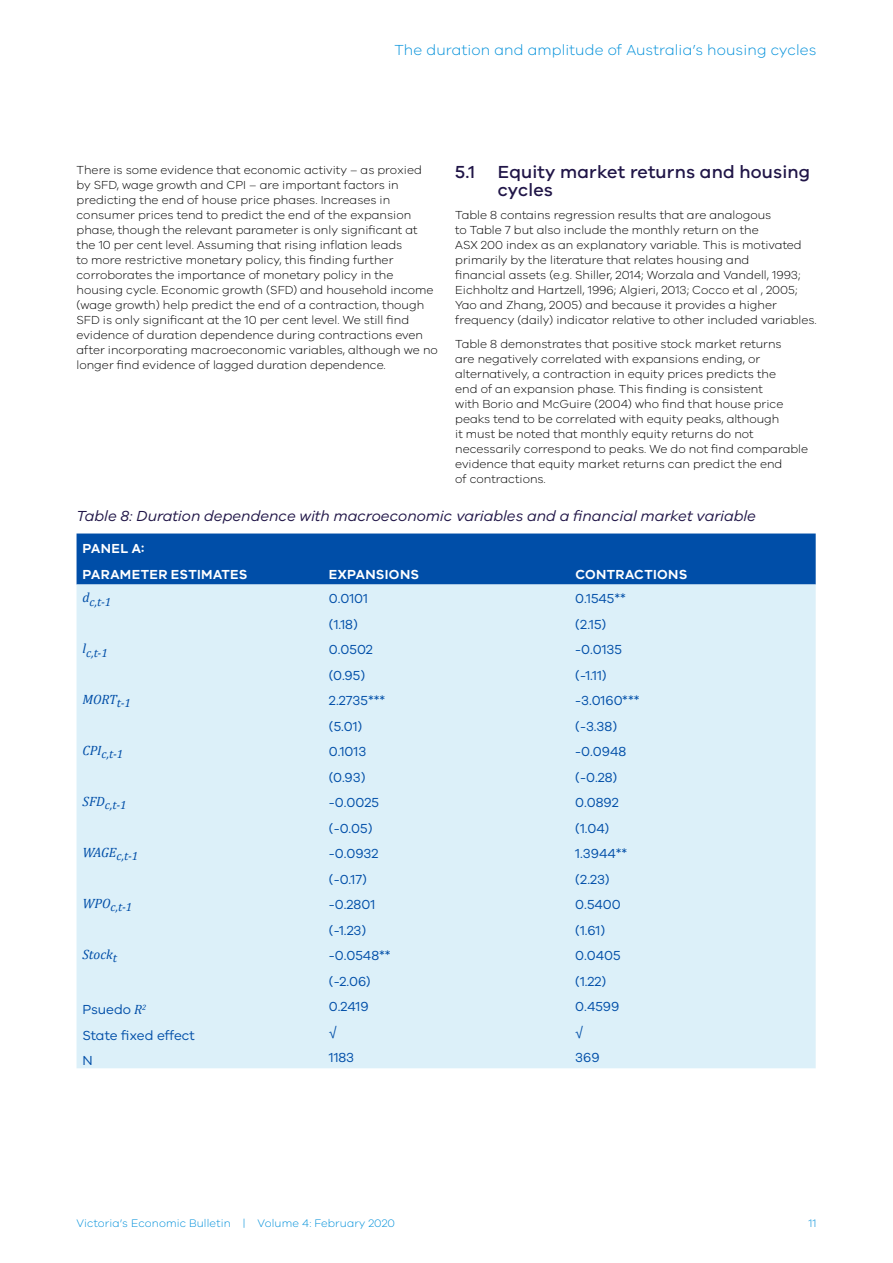
<style>
.page{position:relative;width:893px;height:1263px;background:#fff}
.page>*{position:absolute;margin:0;border:0;box-sizing:border-box;transform-origin:0 0}
.Body_Copy{font:500 18px/18px "VIC";letter-spacing:.01em;color:#201547}
.Figure_Heading{font:italic 15px "VIC";letter-spacing:-.005em;color:#201547}
.t1{font:300 15px "VIC";letter-spacing:.01em;color:#0090da}
.Table_Body_Copy{font:13.5px "VIC";color:#004ea8}
.Table_Heading{font:600 13.5px "VIC";letter-spacing:.025em;color:#fff}
.Table_Body_Copy-2{font:italic 13.5px "Cambria";letter-spacing:-.005em;color:#004ea8}
.Table_Body_Copy-3{font:13.5px "Myriad Pro";color:#004ea8}
.Body_Copy-2{font:300 12px/15px "VIC";color:#000}
.Table_Body_Copy-4{font:italic 12px "Cambria";color:#004ea8}
.t2{font:300 11.25px "VIC";letter-spacing:.01em;color:#0090da}
.s1{font-family:"Cambria";font-style:italic}
</style>
<div class="page">
<div style="left:77px;top:533px;width:739px;height:51px;background:#004ea8"></div>
<div style="left:77px;top:584px;width:739px;height:484px;background:#dcf0f9"></div>
<p class="t1" style="left:394px;top:41px;width:424px">The duration and amplitude of Australia’s housing cycles</p>
<p class="Body_Copy-2" style="left:77px;top:162px;width:363px">There is some evidence that economic activity – as proxied by SFD, wage growth and CPI – are important factors in predicting the end of house price phases. Increases in consumer prices tend to predict the end of the expansion phase, though the relevant parameter is only significant at the 10 per cent level. Assuming that rising inflation leads<br>to more restrictive monetary policy, this finding further corroborates the importance of monetary policy in the housing cycle. Economic growth (SFD) and household income (wage growth) help predict the end of a contraction, though SFD is only significant at the 10 per cent level. We still find evidence of duration dependence during contractions even after incorporating macroeconomic variables, although we no longer find evidence of lagged duration dependence.</p>
<p class="Body_Copy" style="left:455px;top:162px;width:21px">5.1</p>
<p class="Body_Copy" style="left:498px;top:162px;width:314px">Equity market returns and housing cycles</p>
<p class="Body_Copy-2" style="left:455px;top:207px;width:363px">Table 8 contains regression results that are analogous<br>to Table 7 but also include the monthly return on the<br>ASX 200 index as an explanatory variable. This is motivated primarily by the literature that relates housing and<br>financial assets (e.g. Shiller, 2014; Worzala and Vandell, 1993; Eichholtz and Hartzell, 1996; Algieri, 2013; Cocco et al , 2005; Yao and Zhang, 2005) and because it provides a higher frequency (daily) indicator relative to other included variables.</p>
<p class="Body_Copy-2" style="left:455px;top:336px;width:354px">Table 8 demonstrates that positive stock market returns<br>are negatively correlated with expansions ending, or alternatively, a contraction in equity prices predicts the<br>end of an expansion phase. This finding is consistent<br>with Borio and McGuire (2004) who find that house price peaks tend to be correlated with equity peaks, although<br>it must be noted that monthly equity returns do not necessarily correspond to peaks. We do not find comparable evidence that equity market returns can predict the end<br>of contractions.</p>
<p class="Figure_Heading" style="left:77px;top:507px;width:681px">Table 8: Duration dependence with macroeconomic variables and a financial market variable</p>
<p class="Table_Heading" style="left:83px;top:540px;width:63px">PANEL A:</p>
<p class="Table_Heading" style="left:83px;top:566px;width:166px">PARAMETER ESTIMATES</p>
<p class="Table_Heading" style="left:329px;top:566px;width:92px">EXPANSIONS</p>
<p class="Table_Heading" style="left:575px;top:566px;width:114px">CONTRACTIONS</p>
<p class="Table_Body_Copy-4" style="left:83px;top:594px;width:30px"><sup>d</sup>c,t-1</p>
<p class="Table_Body_Copy" style="left:329px;top:591px;width:41px">0.0101</p>
<p class="Table_Body_Copy" style="left:575px;top:591px;width:52px">0.1545**</p>
<p class="Table_Body_Copy" style="left:329px;top:616px;width:30px">(1.18)</p>
<p class="Table_Body_Copy" style="left:575px;top:616px;width:33px">(2.15)</p>
<p class="Table_Body_Copy-4" style="left:83px;top:645px;width:27px"><sup>l</sup>c,t-1</p>
<p class="Table_Body_Copy" style="left:329px;top:642px;width:45px">0.0502</p>
<p class="Table_Body_Copy" style="left:575px;top:642px;width:48px">-0.0135</p>
<p class="Table_Body_Copy" style="left:329px;top:667px;width:38px">(0.95)</p>
<p class="Table_Body_Copy" style="left:575px;top:667px;width:33px">(-1.11)</p>
<p class="Table_Body_Copy-2" style="left:83px;top:690px;width:50px">MORT<sub>t-1</sub></p>
<p class="Table_Body_Copy" style="left:329px;top:693px;width:58px">2.2735***</p>
<p class="Table_Body_Copy" style="left:575px;top:693px;width:66px">-3.0160***</p>
<p class="Table_Body_Copy" style="left:329px;top:718px;width:35px">(5.01)</p>
<p class="Table_Body_Copy" style="left:575px;top:718px;width:43px">(-3.38)</p>
<p class="Table_Body_Copy-4" style="left:83px;top:745px;width:42px"><sup>CPI</sup>c,t-1</p>
<p class="Table_Body_Copy" style="left:329px;top:744px;width:39px">0.1013</p>
<p class="Table_Body_Copy" style="left:575px;top:744px;width:52px">-0.0948</p>
<p class="Table_Body_Copy" style="left:329px;top:769px;width:38px">(0.93)</p>
<p class="Table_Body_Copy" style="left:575px;top:769px;width:43px">(-0.28)</p>
<p class="Table_Body_Copy-4" style="left:83px;top:796px;width:45px"><sup>SFD</sup>c,t-1</p>
<p class="Table_Body_Copy" style="left:329px;top:795px;width:51px">-0.0025</p>
<p class="Table_Body_Copy" style="left:575px;top:795px;width:45px">0.0892</p>
<p class="Table_Body_Copy" style="left:329px;top:820px;width:45px">(-0.05)</p>
<p class="Table_Body_Copy" style="left:575px;top:820px;width:35px">(1.04)</p>
<p class="Table_Body_Copy-4" style="left:83px;top:847px;width:57px"><sup>WAGE</sup>c,t-1</p>
<p class="Table_Body_Copy" style="left:329px;top:846px;width:51px">-0.0932</p>
<p class="Table_Body_Copy" style="left:575px;top:846px;width:53px">1.3944**</p>
<p class="Table_Body_Copy" style="left:329px;top:871px;width:39px">(-0.17)</p>
<p class="Table_Body_Copy" style="left:575px;top:871px;width:36px">(2.23)</p>
<p class="Table_Body_Copy-4" style="left:83px;top:898px;width:51px"><sup>WPO</sup>c,t-1</p>
<p class="Table_Body_Copy" style="left:329px;top:897px;width:48px">-0.2801</p>
<p class="Table_Body_Copy" style="left:575px;top:897px;width:47px">0.5400</p>
<p class="Table_Body_Copy" style="left:329px;top:922px;width:39px">(-1.23)</p>
<p class="Table_Body_Copy" style="left:575px;top:922px;width:31px">(1.61)</p>
<p class="Table_Body_Copy-2" style="left:83px;top:945px;width:36px">Stock<sub>t</sub></p>
<p class="Table_Body_Copy" style="left:329px;top:948px;width:63px">-0.0548**</p>
<p class="Table_Body_Copy" style="left:575px;top:948px;width:47px">0.0405</p>
<p class="Table_Body_Copy" style="left:329px;top:973px;width:43px">(-2.06)</p>
<p class="Table_Body_Copy" style="left:575px;top:973px;width:32px">(1.22)</p>
<p class="Table_Body_Copy" style="left:83px;top:1002px;width:65px">Psuedo <span class="s1">R</span><sup>2</sup></p>
<p class="Table_Body_Copy" style="left:329px;top:999px;width:41px">0.2419</p>
<p class="Table_Body_Copy" style="left:575px;top:999px;width:46px">0.4599</p>
<p class="Table_Body_Copy" style="left:83px;top:1027px;width:114px">State fixed effect</p>
<p class="Table_Body_Copy-3" style="left:329px;top:1024px;width:9px">√</p>
<p class="Table_Body_Copy-3" style="left:575px;top:1024px;width:9px">√</p>
<p class="Table_Body_Copy" style="left:83px;top:1053px;width:12px">N</p>
<p class="Table_Body_Copy" style="left:329px;top:1050px;width:27px">1183</p>
<p class="Table_Body_Copy" style="left:575px;top:1050px;width:26px">369</p>
<p class="t2" style="left:77px;top:1217px;width:320px">Victoria’s Economic Bulletin | Volume 4: February 2020</p>
<p class="t2" style="left:808px;top:1217px;width:9px">11</p>
</div>
